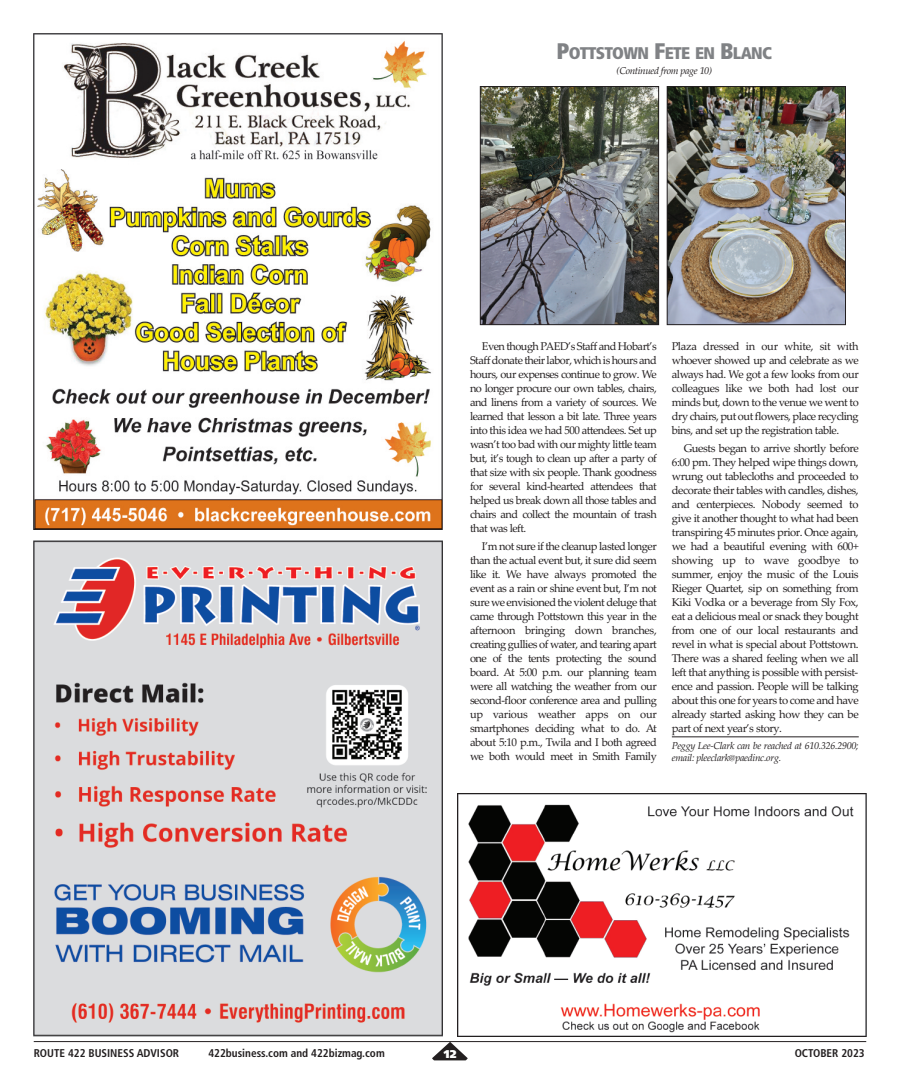
<style>
.page{position:relative;width:900px;height:1092px;background:#fff}
.page>*{position:absolute;margin:0;border:0;box-sizing:border-box;transform-origin:0 0}
.t1{font:900 condensed 16.88px "Frutiger";letter-spacing:-.04em;color:#808285}
.t2{font:11.25px/14px "Palatino Linotype";letter-spacing:-.045em;color:#231f20;text-align:justify}
.t3{font:700 condensed 11.25px "Frutiger";color:#231f20}
.t4{font:900 11.25px "Frutiger";color:#fff}
.t5{font:italic 10px/11.2px "Palatino Linotype";letter-spacing:-.03em;color:#231f20}
.s1{font-size:22.5px}
</style>
<div class="page">
<hr style="left:34px;top:1041px;width:832px;height:1px;background:#231f20">
<svg style="left:432px;top:1041px;width:36px;height:19px"></svg>
<hr style="left:672px;top:736px;width:187px;height:1px;background:#231f20">
<img style="left:482px;top:88px;width:175px;height:235px">
<div style="left:480px;top:86px;width:179px;height:239px;border:1px solid #231f20"></div>
<img style="left:669px;top:88px;width:175px;height:235px">
<div style="left:667px;top:86px;width:179px;height:239px;border:1px solid #231f20"></div>
<img style="left:458px;top:793px;width:408px;height:243px">
<img style="left:34px;top:541px;width:408px;height:495px">
<img style="left:34px;top:34px;width:408px;height:495px">
<h1 class="t1" style="left:557px;top:46px;width:217px"><span class="s1">P</span>OTTSTOWN <span class="s1">F</span>ETE EN <span class="s1">B</span>LANC</h1>
<p class="t5" style="left:617px;top:65px;width:97px">(Continued from page 10)</p>
<p class="t2" style="left:470px;top:339px;width:188px;text-indent:12px">Even though PAED’s Staff and Hobart’s Staff donate their labor, which is hours and hours, our expenses continue to grow. We no longer procure our own tables, chairs, and linens from a variety of sources. We learned that lesson a bit late. Three years into this idea we had 500 attendees. Set up wasn’t too bad with our mighty little team but, it’s tough to clean up after a party of that size with six people. Thank goodness for several kind-hearted attendees that helped us break down all those tables and chairs and collect the mountain of trash that was left.</p>
<p class="t2" style="left:470px;top:538px;width:188px;text-indent:12px">I’m not sure if the cleanup lasted longer than the actual event but, it sure did seem like it. We have always promoted the event as a rain or shine event but, I’m not sure we envisioned the violent deluge that came through Pottstown this year in the afternoon bringing down branches, creating gullies of water, and tearing apart one of the tents protecting the sound board. At 5:00 p.m. our planning team were all watching the weather from our second-floor conference area and pulling up various weather apps on our smartphones deciding what to do. At about 5:10 p.m., Twila and I both agreed we both would meet in Smith Family</p>
<p class="t2" style="left:672px;top:339px;width:188px">Plaza dressed in our white, sit with whoever showed up and celebrate as we always had. We got a few looks from our colleagues like we both had lost our minds but, down to the venue we went to dry chairs, put out flowers, place recycling bins, and set up the registration table.</p>
<p class="t2" style="left:672px;top:440px;width:188px;text-indent:12px">Guests began to arrive shortly before 6:00 pm. They helped wipe things down, wrung out tablecloths and proceeded to decorate their tables with candles, dishes, and centerpieces. Nobody seemed to give it another thought to what had been transpiring 45 minutes prior. Once again, we had a beautiful evening with 600+ showing up to wave goodbye to summer, enjoy the music of the Louis Rieger Quartet, sip on something from Kiki Vodka or a beverage from Sly Fox, eat a delicious meal or snack they bought from one of our local restaurants and revel in what is special about Pottstown.<br>There was a shared feeling when we all left that anything is possible with persist&shy;ence and passion. People will be talking about this one for years to come and have already started asking how they can be part of next year’s story.</p>
<p class="t5" style="left:672px;top:740px;width:188px">Peggy Lee-Clark can be reached at 610.326.2900; email: pleeclark@paedinc.org.</p>
<p class="t3" style="left:34px;top:1048px;width:147px">ROUTE 422 BUSINESS ADVISOR</p>
<p class="t3" style="left:208px;top:1048px;width:178px">422business.com and 422bizmag.com</p>
<p class="t4" style="left:444px;top:1049px;width:14px">12</p>
<p class="t3" style="left:795px;top:1048px;width:72px">OCTOBER 2023</p>
</div>
